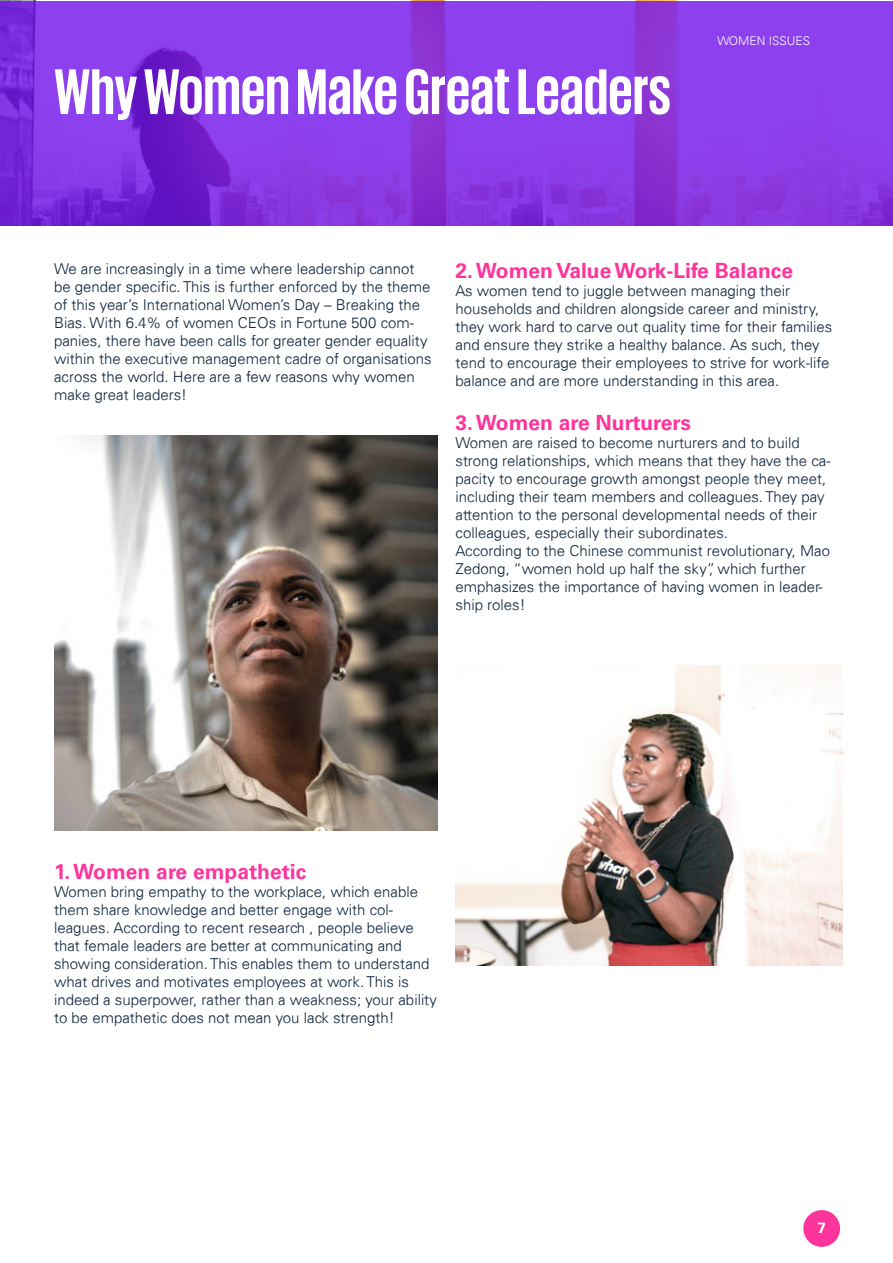
<style>
.page{position:relative;width:893px;height:1263px;background:#fff}
.page>*{position:absolute;margin:0;border:0;box-sizing:border-box;transform-origin:0 0}
.t1{font:700 66px "KPMG";color:#fff}
.t2{font:700 21px "Univers 65";color:#fd349c}
.t3{font:300 15px/18px "Univers 45";color:#0c233c}
.t4{font:700 15px "Univers 65";color:#fff}
.t5{font:300 12px "Univers 45";color:#fff}
</style>
<div class="page">
<div style="left:802px;top:1209px;width:39px;height:38px;background:#fd349c;border-radius:50%"></div>
<div style="left:802px;top:1208px;width:40px;height:40px;border:2px solid #fff;border-radius:50%"></div>
<img style="left:455px;top:665px;width:388px;height:301px">
<img style="left:54px;top:435px;width:383px;height:395px">
<svg style="left:0;top:1px;width:893px;height:224px;background:#8738e4"></svg>
<h1 class="t1" style="left:54px;top:59px;width:619px">Why Women Make Great Leaders</h1>
<p class="t5" style="left:718px;top:34px;width:94px">WOMEN ISSUES</p>
<p class="t3" style="left:54px;top:259px;width:379px">We are increasingly in a time where leadership cannot be gender specific. This is further enforced by the theme of this year’s International Women’s Day – Breaking the Bias. With 6.4% of women CEOs in Fortune 500 com&shy;panies, there have been calls for greater gender equality within the executive management cadre of organisations across the world. Here are a few reasons why women make great leaders!</p>
<h2 class="t2" style="left:455px;top:259px;width:339px">2. Women Value Work-Life Balance</h2>
<p class="t3" style="left:455px;top:282px;width:378px">As women tend to juggle between managing their households and children alongside career and ministry, they work hard to carve out quality time for their families and ensure they strike a healthy balance. As such, they tend to encourage their employees to strive for work-life balance and are more understanding in this area.</p>
<h2 class="t2" style="left:455px;top:410px;width:237px">3. Women are Nurturers</h2>
<p class="t3" style="left:455px;top:433px;width:377px">Women are raised to become nurturers and to build strong relationships, which means that they have the ca&shy;pacity to encourage growth amongst people they meet, including their team members and colleagues. They pay attention to the personal developmental needs of their colleagues, especially their subordinates.<br>According to the Chinese communist revolutionary, Mao Zedong, “women hold up half the sky”, which further emphasizes the importance of having women in leader&shy;ship roles!</p>
<h2 class="t2" style="left:54px;top:859px;width:254px">1. Women are empathetic</h2>
<p class="t3" style="left:54px;top:882px;width:385px">Women bring empathy to the workplace, which enable them share knowledge and better engage with col&shy;leagues. According to recent research , people believe that female leaders are better at communicating and showing consideration. This enables them to understand what drives and motivates employees at work. This is indeed a superpower, rather than a weakness; your ability to be empathetic does not mean you lack strength!</p>
<p class="t4" style="left:818px;top:1218px;width:10px">7</p>
</div>
